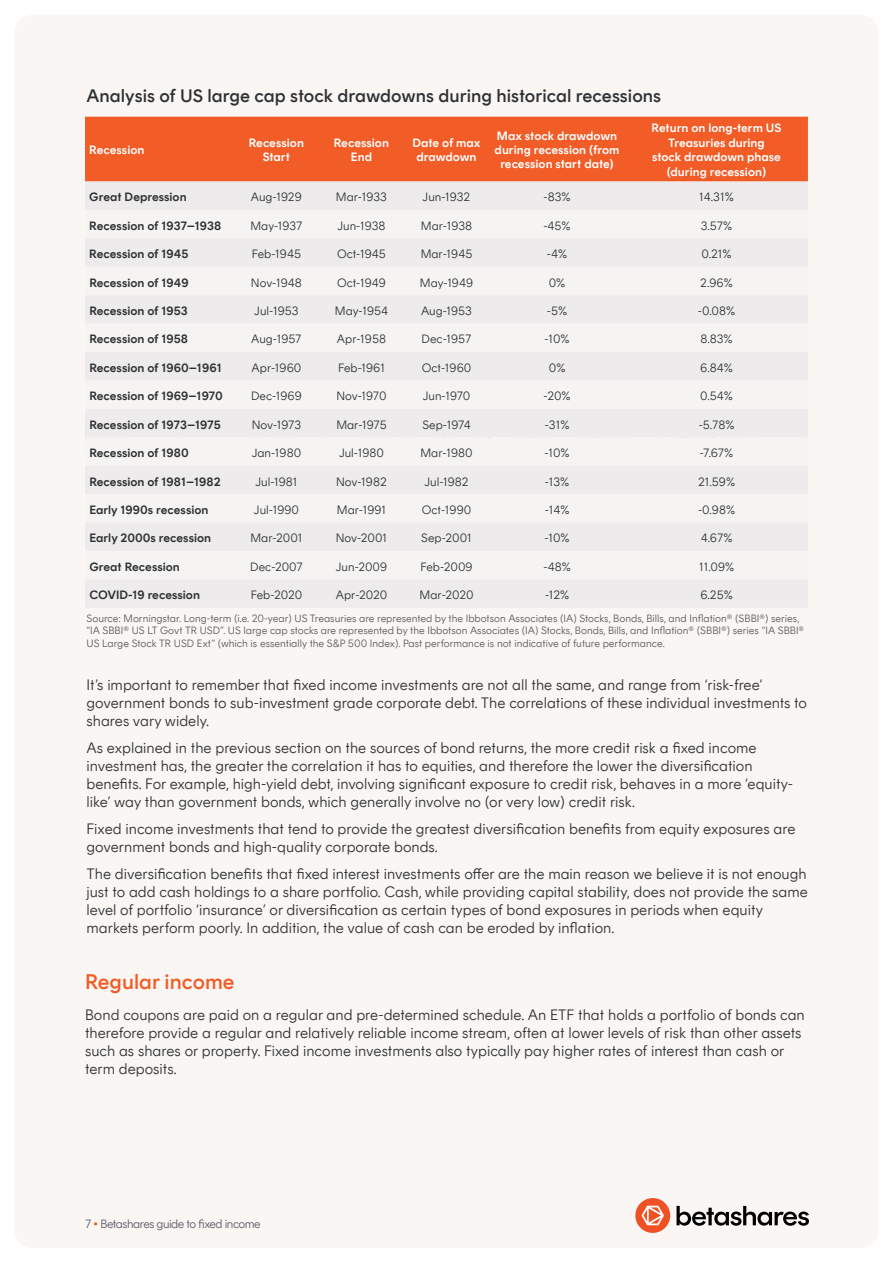
<style>
.page{position:relative;width:893px;height:1263px;background:#fff}
.page>*{position:absolute;margin:0;border:0;box-sizing:border-box;transform-origin:0 0}
.t1{font:500 21px "Rund Text";color:#f15c27}
.t2{font:500 18px "Rund Text";color:#2d3133}
.t3{font:300 15px/18px "Rund Text";color:#2d3133}
.t4{font:300 12px "Rund Text";color:#2d3133}
.t5{font:600 12px "Rund Text";color:#2d3133}
.t6{font:600 12px/14.4px "Rund Text";color:#fff;text-align:center}
.t7{font:300 12px "Rund Text";letter-spacing:-.04em;color:#5f5964}
.t8{font:300 10.5px/12.6px "Rund Text";color:#58595b}
.t9{font:300 9px "Rund Text";letter-spacing:.01em;color:#4c4f51}
.s1{color:#f05024}
</style>
<div class="page">
<div style="left:14px;top:15px;width:864px;height:1233px;background:#f9f6f4;border-radius:18px"></div>
<div style="left:85px;top:117px;width:723px;height:65px;background:#f15c27"></div>
<div style="left:85px;top:182px;width:723px;height:425px;background:#edebeb"></div>
<svg style="left:85px;top:210px;width:723px;height:369px"></svg>
<div style="left:635px;top:1198px;width:35px;height:35px;background:#f05024;border-radius:50%"></div>
<svg style="left:642px;top:1206px;width:22px;height:19px"></svg>
<svg style="left:676px;top:1206px;width:133px;height:20px"></svg>
<p class="t2" style="left:87px;top:86px;width:576px">Analysis of US large cap stock drawdowns during historical recessions</p>
<p class="t6" style="left:89px;top:143px;width:57px">Recession</p>
<p class="t6" style="left:249px;top:135px;width:57px">Recession<br>Start</p>
<p class="t6" style="left:334px;top:135px;width:57px">Recession<br>End</p>
<p class="t6" style="left:412px;top:135px;width:70px">Date of max drawdown</p>
<p class="t6" style="left:495px;top:128px;width:126px">Max stock drawdown during recession (from recession start date)</p>
<p class="t6" style="left:652px;top:121px;width:131px">Return on long-term US<br>Treasuries during<br>stock drawdown phase (during recession)</p>
<p class="t5" style="left:89px;top:190px;width:99px">Great Depression</p>
<p class="t4" style="left:251px;top:190px;width:52px">Aug-1929</p>
<p class="t4" style="left:336px;top:190px;width:53px">Mar-1933</p>
<p class="t4" style="left:423px;top:190px;width:49px">Jun-1932</p>
<p class="t4" style="left:544px;top:190px;width:29px">-83%</p>
<p class="t4" style="left:699px;top:190px;width:36px">14.31%</p>
<p class="t5" style="left:89px;top:219px;width:133px">Recession of 1937–1938</p>
<p class="t4" style="left:250px;top:219px;width:53px">May-1937</p>
<p class="t4" style="left:337px;top:219px;width:50px">Jun-1938</p>
<p class="t4" style="left:421px;top:219px;width:53px">Mar-1938</p>
<p class="t4" style="left:543px;top:219px;width:29px">-45%</p>
<p class="t4" style="left:701px;top:219px;width:33px">3.57%</p>
<p class="t5" style="left:89px;top:247px;width:101px">Recession of 1945</p>
<p class="t4" style="left:252px;top:247px;width:51px">Feb-1945</p>
<p class="t4" style="left:337px;top:247px;width:50px">Oct-1945</p>
<p class="t4" style="left:421px;top:247px;width:53px">Mar-1945</p>
<p class="t4" style="left:547px;top:247px;width:22px">-4%</p>
<p class="t4" style="left:701px;top:247px;width:32px">0.21%</p>
<p class="t5" style="left:89px;top:276px;width:101px">Recession of 1949</p>
<p class="t4" style="left:251px;top:276px;width:52px">Nov-1948</p>
<p class="t4" style="left:337px;top:276px;width:50px">Oct-1949</p>
<p class="t4" style="left:420px;top:276px;width:55px">May-1949</p>
<p class="t4" style="left:549px;top:276px;width:18px">0%</p>
<p class="t4" style="left:700px;top:276px;width:34px">2.96%</p>
<p class="t5" style="left:89px;top:304px;width:100px">Recession of 1953</p>
<p class="t4" style="left:254px;top:304px;width:46px">Jul-1953</p>
<p class="t4" style="left:335px;top:304px;width:55px">May-1954</p>
<p class="t4" style="left:421px;top:304px;width:52px">Aug-1953</p>
<p class="t4" style="left:547px;top:304px;width:22px">-5%</p>
<p class="t4" style="left:698px;top:304px;width:39px">-0.08%</p>
<p class="t5" style="left:89px;top:332px;width:100px">Recession of 1958</p>
<p class="t4" style="left:251px;top:333px;width:52px">Aug-1957</p>
<p class="t4" style="left:337px;top:333px;width:51px">Apr-1958</p>
<p class="t4" style="left:422px;top:333px;width:51px">Dec-1957</p>
<p class="t4" style="left:545px;top:333px;width:27px">-10%</p>
<p class="t4" style="left:700px;top:333px;width:34px">8.83%</p>
<p class="t5" style="left:89px;top:361px;width:134px">Recession of 1960–1961</p>
<p class="t4" style="left:252px;top:361px;width:51px">Apr-1960</p>
<p class="t4" style="left:338px;top:361px;width:48px">Feb-1961</p>
<p class="t4" style="left:422px;top:361px;width:51px">Oct-1960</p>
<p class="t4" style="left:549px;top:361px;width:18px">0%</p>
<p class="t4" style="left:700px;top:361px;width:34px">6.84%</p>
<p class="t5" style="left:89px;top:389px;width:135px">Recession of 1969–1970</p>
<p class="t4" style="left:251px;top:389px;width:52px">Dec-1969</p>
<p class="t4" style="left:336px;top:389px;width:52px">Nov-1970</p>
<p class="t4" style="left:423px;top:389px;width:49px">Jun-1970</p>
<p class="t4" style="left:544px;top:389px;width:29px">-20%</p>
<p class="t4" style="left:700px;top:389px;width:34px">0.54%</p>
<p class="t5" style="left:89px;top:418px;width:133px">Recession of 1973–1975</p>
<p class="t4" style="left:252px;top:418px;width:51px">Nov-1973</p>
<p class="t4" style="left:336px;top:418px;width:52px">Mar-1975</p>
<p class="t4" style="left:422px;top:418px;width:50px">Sep-1974</p>
<p class="t4" style="left:545px;top:418px;width:26px">-31%</p>
<p class="t4" style="left:699px;top:418px;width:37px">-5.78%</p>
<p class="t5" style="left:89px;top:446px;width:101px">Recession of 1980</p>
<p class="t4" style="left:252px;top:446px;width:51px">Jan-1980</p>
<p class="t4" style="left:339px;top:446px;width:47px">Jul-1980</p>
<p class="t4" style="left:420px;top:446px;width:54px">Mar-1980</p>
<p class="t4" style="left:545px;top:446px;width:27px">-10%</p>
<p class="t4" style="left:700px;top:446px;width:35px">-7.67%</p>
<p class="t5" style="left:89px;top:474px;width:133px">Recession of 1981–1982</p>
<p class="t4" style="left:255px;top:475px;width:44px">Jul-1981</p>
<p class="t4" style="left:336px;top:475px;width:52px">Nov-1982</p>
<p class="t4" style="left:424px;top:475px;width:46px">Jul-1982</p>
<p class="t4" style="left:545px;top:475px;width:26px">-13%</p>
<p class="t4" style="left:698px;top:475px;width:39px">21.59%</p>
<p class="t5" style="left:89px;top:503px;width:121px">Early 1990s recession</p>
<p class="t4" style="left:254px;top:503px;width:47px">Jul-1990</p>
<p class="t4" style="left:337px;top:503px;width:51px">Mar-1991</p>
<p class="t4" style="left:422px;top:503px;width:51px">Oct-1990</p>
<p class="t4" style="left:545px;top:503px;width:26px">-14%</p>
<p class="t4" style="left:698px;top:503px;width:39px">-0.98%</p>
<p class="t5" style="left:89px;top:531px;width:123px">Early 2000s recession</p>
<p class="t4" style="left:250px;top:531px;width:54px">Mar-2001</p>
<p class="t4" style="left:336px;top:531px;width:53px">Nov-2001</p>
<p class="t4" style="left:421px;top:531px;width:52px">Sep-2001</p>
<p class="t4" style="left:545px;top:531px;width:27px">-10%</p>
<p class="t4" style="left:701px;top:531px;width:33px">4.67%</p>
<p class="t5" style="left:89px;top:560px;width:92px">Great Recession</p>
<p class="t4" style="left:250px;top:560px;width:54px">Dec-2007</p>
<p class="t4" style="left:336px;top:560px;width:53px">Jun-2009</p>
<p class="t4" style="left:420px;top:560px;width:54px">Feb-2009</p>
<p class="t4" style="left:543px;top:560px;width:29px">-48%</p>
<p class="t4" style="left:699px;top:560px;width:37px">11.09%</p>
<p class="t5" style="left:89px;top:588px;width:112px">COVID-19 recession</p>
<p class="t4" style="left:251px;top:588px;width:53px">Feb-2020</p>
<p class="t4" style="left:336px;top:588px;width:53px">Apr-2020</p>
<p class="t4" style="left:420px;top:588px;width:55px">Mar-2020</p>
<p class="t4" style="left:545px;top:588px;width:26px">-12%</p>
<p class="t4" style="left:700px;top:588px;width:34px">6.25%</p>
<p class="t9" style="left:85px;top:447px;width:313px">the S&amp;P 500 Index). Past performance is not indicative of future performance.</p>
<p class="t8" style="left:87px;top:612px;width:719px">Source: Morningstar. Long-term (i.e. 20-year) US Treasuries are represented by the Ibbotson Associates (IA) Stocks, Bonds, Bills, and Inflation® (SBBI®) series, “IA SBBI® US LT Govt TR USD”. US large cap stocks are represented by the Ibbotson Associates (IA) Stocks, Bonds, Bills, and Inflation® (SBBI®) series “IA SBBI®<br>US Large Stock TR USD Ext” (which is essentially the S&amp;P 500 Index). Past performance is not indicative of future performance.</p>
<p class="t3" style="left:87px;top:676px;width:722px">It’s important to remember that fixed income investments are not all the same, and range from ‘risk-free’ government bonds to sub-investment grade corporate debt. The correlations of these individual investments to shares vary widely.</p>
<p class="t3" style="left:87px;top:739px;width:708px">As explained in the previous section on the sources of bond returns, the more credit risk a fixed income investment has, the greater the correlation it has to equities, and therefore the lower the diversification benefits. For example, high-yield debt, involving significant exposure to credit risk, behaves in a more ‘equity&shy;like’ way than government bonds, which generally involve no (or very low) credit risk.</p>
<p class="t3" style="left:87px;top:820px;width:710px">Fixed income investments that tend to provide the greatest diversification benefits from equity exposures are government bonds and high-quality corporate bonds.</p>
<p class="t3" style="left:87px;top:865px;width:723px">The diversification benefits that fixed interest investments offer are the main reason we believe it is not enough just to add cash holdings to a share portfolio. Cash, while providing capital stability, does not provide the same level of portfolio ‘insurance’ or diversification as certain types of bond exposures in periods when equity markets perform poorly. In addition, the value of cash can be eroded by inflation.</p>
<h1 class="t1" style="left:85px;top:969px;width:151px">Regular income</h1>
<p class="t3" style="left:85px;top:1006px;width:721px">Bond coupons are paid on a regular and pre-determined schedule. An ETF that holds a portfolio of bonds can therefore provide a regular and relatively reliable income stream, often at lower levels of risk than other assets such as shares or property. Fixed income investments also typically pay higher rates of interest than cash or term deposits.</p>
<p class="t7" style="left:85px;top:1217px;width:177px">7 <span class="s1">•</span> Betashares guide to fixed income</p>
</div>
